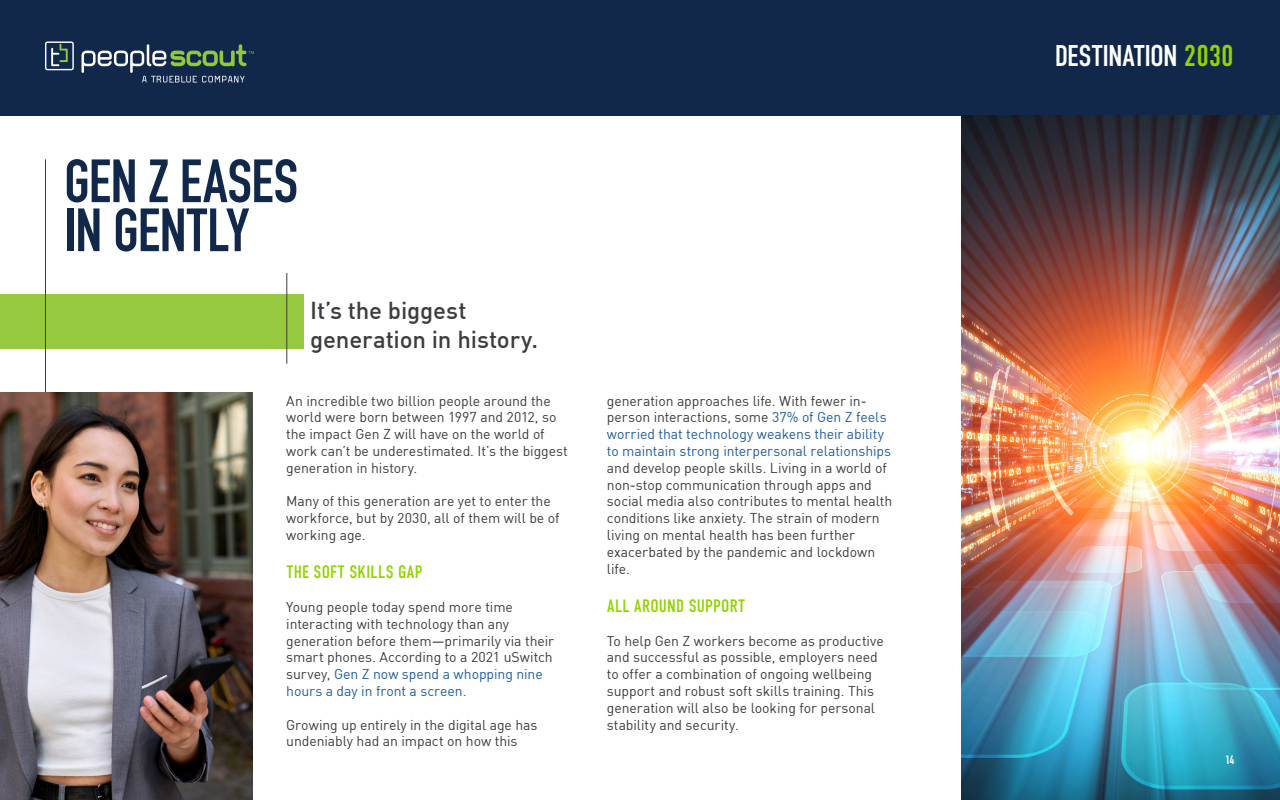
<style>
.page{position:relative;width:1280px;height:800px;background:#fff}
.page>*{position:absolute;margin:0;border:0;box-sizing:border-box;transform-origin:0 0}
.t1{font:700 60px/49px "DIN Condensed";letter-spacing:-.005em;color:#12284b}
.t2{font:30px "DIN Condensed";letter-spacing:-.015em;color:#fff}
.t3{font:500 24px/29.3px "DIN";letter-spacing:-.005em;color:#3d3d3d}
.t4{font:18px "DIN Condensed";letter-spacing:.015em;color:#91d400}
.t5{font:14px/16.8px "DIN";letter-spacing:-.005em;color:#3d3d3d}
.t6{font:14px/16.8px "DIN";letter-spacing:-.005em;color:#215e9e}
.t7{font:700 12px "DIN Condensed";color:#fff}
.s1{color:#215e9e}
.s2{color:#3d3d3d}
.s3{color:#91d400}
</style>
<div class="page">
<div style="left:0;top:0;width:1280px;height:115px;background:#12284b"></div>
<svg style="left:45px;top:41px;width:29px;height:29px"></svg>
<svg style="left:82px;top:44px;width:172px;height:39px"></svg>
<div style="left:0;top:294px;width:303px;height:55px;background:#96c93d"></div>
<hr style="left:45px;top:159px;width:1px;height:596px;background:#3d3d3d">
<hr style="left:286px;top:273px;width:1px;height:91px;background:#3d3d3d">
<img style="left:0;top:393px;width:252px;height:407px">
<img style="left:961px;top:115px;width:319px;height:685px">
<h1 class="t1" style="left:64px;top:157px;width:235px">GEN Z EASES<br>IN GENTLY</h1>
<h3 class="t3" style="left:310px;top:295px;width:229px">It’s the biggest generation in history.</h3>
<p class="t5" style="left:286px;top:392px;width:283px">An incredible two billion people around the world were born between 1997 and 2012, so the impact Gen Z will have on the world of work can’t be underestimated. It’s the biggest generation in history.</p>
<p class="t5" style="left:286px;top:493px;width:275px">Many of this generation are yet to enter the workforce, but by 2030, all of them will be of working age.</p>
<p class="t4" style="left:286px;top:562px;width:138px">THE SOFT SKILLS GAP</p>
<p class="t5" style="left:286px;top:598px;width:269px">Young people today spend more time interacting with technology than any generation before them—primarily via their smart phones. According to a 2021 uSwitch survey, <span class="s1">Gen Z now spend a whopping nine hours a day in front a screen.</span></p>
<p class="t5" style="left:286px;top:716px;width:253px">Growing up entirely in the digital age has undeniably had an impact on how this</p>
<p class="t6" style="left:607px;top:392px;width:286px"><span class="s2">generation approaches life. With fewer in&shy;person interactions, some</span> 37% of Gen Z feels worried that technology weakens their ability to maintain strong interpersonal relationships</p>
<p class="t5" style="left:607px;top:459px;width:287px">and develop people skills. Living in a world of non-stop communication through apps and social media also contributes to mental health conditions like anxiety. The strain of modern living on mental health has been further exacerbated by the pandemic and lockdown life.</p>
<p class="t4" style="left:607px;top:596px;width:140px">ALL AROUND SUPPORT</p>
<p class="t5" style="left:607px;top:632px;width:278px">To help Gen Z workers become as productive and successful as possible, employers need to offer a combination of ongoing wellbeing support and robust soft skills training. This generation will also be looking for personal stability and security.</p>
<h2 class="t2" style="left:1055px;top:39px;width:180px">DESTINATION <span class="s3">2030</span></h2>
<p class="t7" style="left:1225px;top:752px;width:10px">14</p>
</div>
